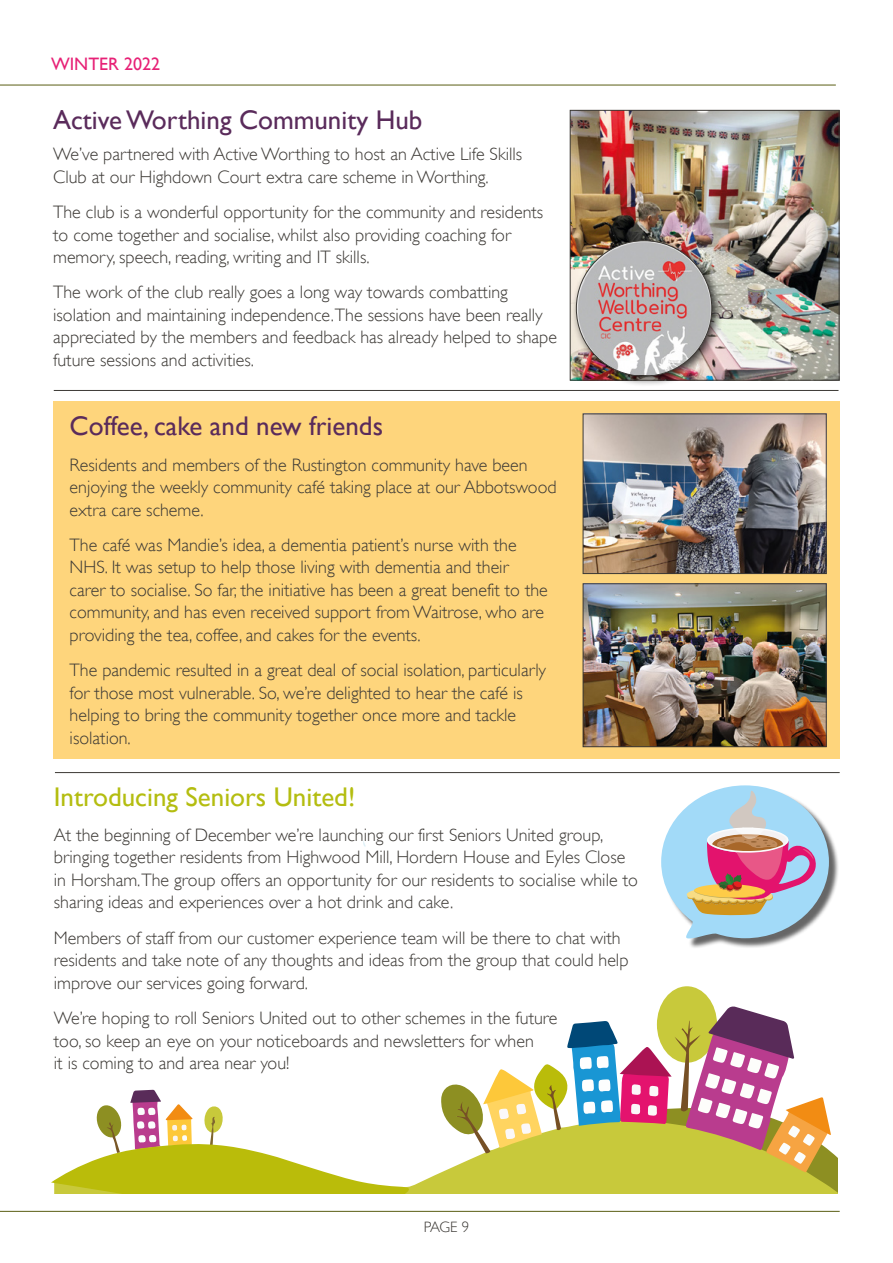
<style>
.page{position:relative;width:893px;height:1263px;background:#fff}
.page>*{position:absolute;margin:0;border:0;box-sizing:border-box;transform-origin:0 0}
.t1{font:27px "Gill Alt One";color:#5a2b5b}
.t2{font:27px "Gill Alt One";color:#b4bd10}
.t3{font:300 18px/22.5px "Gill Alt One";color:#3c3935}
.t4{font:18px "Gill Alt One";color:#e72176}
.t5{font:300 15px "Gill Alt One";color:#3c3935}
</style>
<div class="page">
<div style="left:657px;top:986px;width:60px;height:77px;background:#c8c93b;border-radius:50%"></div>
<svg style="left:410px;top:1172px;width:31px;height:22px"></svg>
<svg style="left:441px;top:1006px;width:397px;height:188px"></svg>
<svg style="left:51px;top:1090px;width:359px;height:104px"></svg>
<div style="left:53px;top:401px;width:787px;height:358px;background:#fed57c"></div>
<hr style="left:55px;top:772px;width:785px;height:1px;background:#3c3935">
<hr style="left:54px;top:390px;width:784px;height:1px;background:#3c3935">
<img style="left:585px;top:585px;width:240px;height:160px">
<div style="left:583px;top:583px;width:244px;height:164px;border:1px solid #3c3935"></div>
<img style="left:572px;top:112px;width:265px;height:267px">
<div style="left:570px;top:110px;width:269px;height:271px;border:1px solid #3c3935"></div>
<hr style="left:0;top:84px;width:836px;height:2px;background:#6c702e">
<div style="left:570px;top:235px;width:153px;height:153px;background:#000;opacity:.75"></div>
<img style="left:576px;top:241px;width:136px;height:134px">
<div style="left:663px;top:787px;width:176px;height:162px;background:#000;opacity:.6"></div>
<svg style="left:661px;top:785px;width:168px;height:155px"></svg>
<img style="left:585px;top:416px;width:240px;height:156px">
<div style="left:583px;top:414px;width:244px;height:160px;border:1px solid #3c3935"></div>
<hr style="left:0;top:1211px;width:840px;height:1px;background:#6c702e">
<p class="t4" style="left:51px;top:54px;width:111px">WINTER 2022</p>
<h1 class="t1" style="left:53px;top:104px;width:371px">Active Worthing Community Hub</h1>
<p class="t3" style="left:53px;top:143px;width:471px">We’ve partnered with Active Worthing to host an Active Life Skills<br>Club at our Highdown Court extra care scheme in Worthing.</p>
<p class="t3" style="left:53px;top:201px;width:492px">The club is a wonderful opportunity for the community and residents to come together and socialise, whilst also providing coaching for memory, speech, reading, writing and IT skills.</p>
<p class="t3" style="left:53px;top:281px;width:505px">The work of the club really goes a long way towards combatting isolation and maintaining independence.The sessions have been really appreciated by the members and feedback has already helped to shape future sessions and activities.</p>
<h1 class="t1" style="left:70px;top:410px;width:315px">Coffee, cake and new friends</h1>
<p class="t3" style="left:70px;top:453px;width:488px">Residents and members of the Rustington community have been enjoying the weekly community café taking place at our Abbotswood extra care scheme.</p>
<p class="t3" style="left:70px;top:533px;width:480px">The café was Mandie’s idea, a dementia patient’s nurse with the NHS. It was setup to help those living with dementia and their carer to socialise. So far, the initiative has been a great benefit to the community, and has even received support from Waitrose, who are providing the tea, coffee, and cakes for the events.</p>
<p class="t3" style="left:70px;top:659px;width:478px">The pandemic resulted in a great deal of social isolation, particularly for those most vulnerable. So, we’re delighted to hear the café is helping to bring the community together once more and tackle isolation.</p>
<h1 class="t2" style="left:54px;top:781px;width:303px">Introducing Seniors United!</h1>
<p class="t3" style="left:54px;top:823px;width:585px">At the beginning of December we’re launching our first Seniors United group, bringing together residents from Highwood Mill, Hordern House and Eyles Close in Horsham.The group offers an opportunity for our residents to socialise while to sharing ideas and experiences over a hot drink and cake.</p>
<p class="t3" style="left:54px;top:926px;width:576px">Members of staff from our customer experience team will be there to chat with residents and take note of any thoughts and ideas from the group that could help improve our services going forward.</p>
<p class="t3" style="left:54px;top:1007px;width:505px">We’re hoping to roll Seniors United out to other schemes in the future too, so keep an eye on your noticeboards and newsletters for when<br>it is coming to and area near you!</p>
<p class="t5" style="left:424px;top:1218px;width:47px">PAGE 9</p>
</div>
